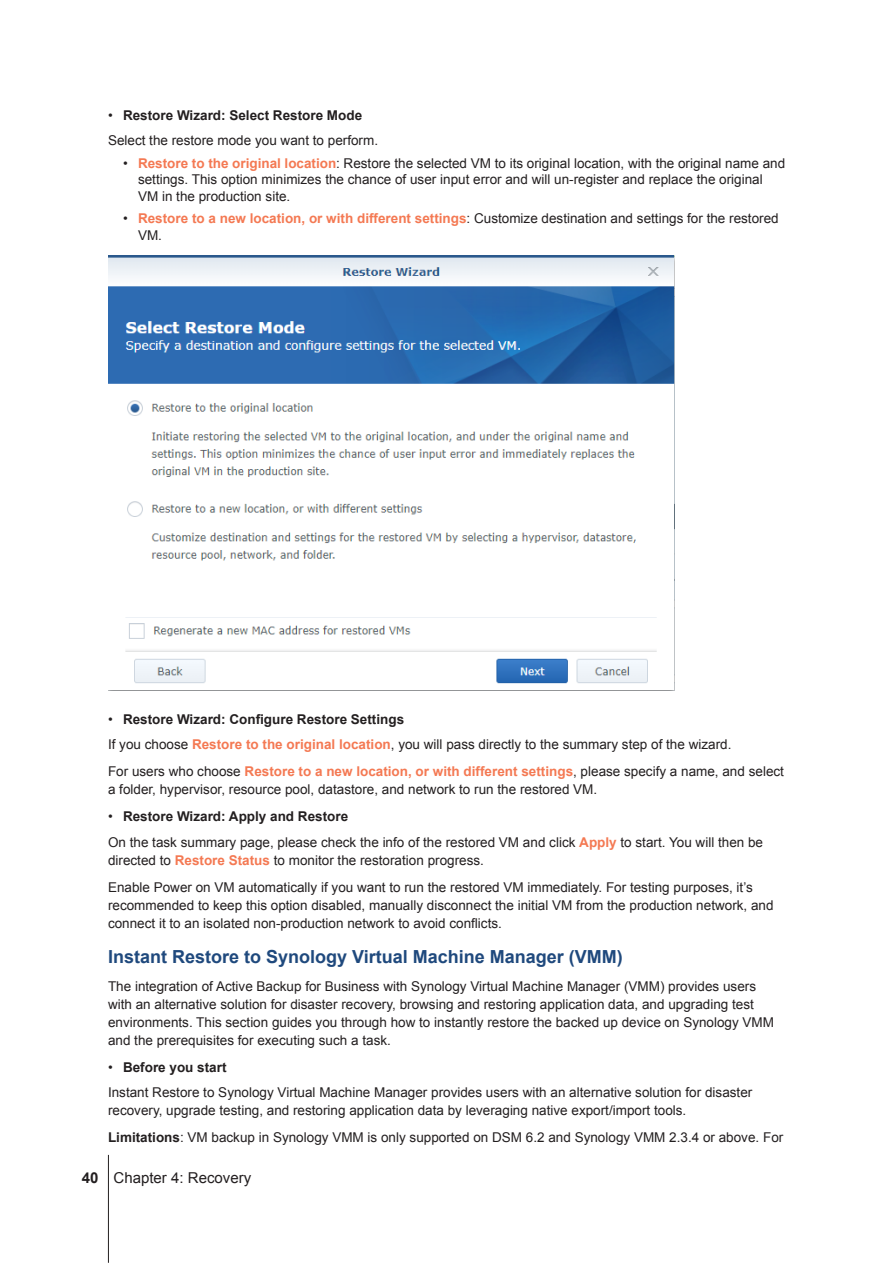
<style>
.page{position:relative;width:893px;height:1263px;background:#fff}
.page>*{position:absolute;margin:0;border:0;box-sizing:border-box;transform-origin:0 0}
.H4-sidebar{font:700 18px "Arial";color:#1f497d}
.t1{font:15px "Arial";color:#231f20}
.Body-sidebar{font:13.5px/18px "Arial";color:#231f20}
.t2{font:700 13.5px "Arial";color:#231f20}
.s1{font-weight:400}
.s2{font-weight:700;color:#f47953}
.s3{font-weight:700}
</style>
<div class="page">
<hr style="left:108px;top:1155px;width:1px;height:108px;background:#231f20">
<img style="left:108px;top:255px;width:566px;height:436px">
<p class="t2" style="left:108px;top:106px;width:256px"><span class="s1">•</span> Restore Wizard: Select Restore Mode</p>
<p class="Body-sidebar" style="left:108px;top:131px;width:272px">Select the restore mode you want to perform.</p>
<p class="Body-sidebar" style="left:138px;top:155px;width:649px;line-height:16.5px;text-indent:-15px">• <span class="s2">Restore to the original location</span>: Restore the selected VM to its original location, with the original name and settings. This option minimizes the chance of user input error and will un-register and replace the original<br>VM in the production site.</p>
<p class="Body-sidebar" style="left:138px;top:210px;width:642px;line-height:16.5px;text-indent:-15px">• <span class="s2">Restore to a new location, or with different settings</span>: Customize destination and settings for the restored<br>VM.</p>
<p class="t2" style="left:108px;top:710px;width:298px"><span class="s1">•</span> Restore Wizard: Configure Restore Settings</p>
<p class="Body-sidebar" style="left:108px;top:735px;width:625px">If you choose <span class="s2">Restore to the original location</span>, you will pass directly to the summary step of the wizard.</p>
<p class="Body-sidebar" style="left:108px;top:762px;width:677px">For users who choose <span class="s2">Restore to a new location, or with different settings</span>, please specify a name, and select a folder, hypervisor, resource pool, datastore, and network to run the restored VM.</p>
<p class="t2" style="left:108px;top:807px;width:242px"><span class="s1">•</span> Restore Wizard: Apply and Restore</p>
<p class="Body-sidebar" style="left:108px;top:833px;width:657px">On the task summary page, please check the info of the restored VM and click <span class="s2">Apply</span> to start. You will then be directed to <span class="s2">Restore Status</span> to monitor the restoration progress.</p>
<p class="Body-sidebar" style="left:108px;top:878px;width:667px">Enable Power on VM automatically if you want to run the restored VM immediately. For testing purposes, it’s recommended to keep this option disabled, manually disconnect the initial VM from the production network, and connect it to an isolated non-production network to avoid conflicts.</p>
<p class="H4-sidebar" style="left:108px;top:945px;width:516px">Instant Restore to Synology Virtual Machine Manager (VMM)</p>
<p class="Body-sidebar" style="left:108px;top:977px;width:668px">The integration of Active Backup for Business with Synology Virtual Machine Manager (VMM) provides users with an alternative solution for disaster recovery, browsing and restoring application data, and upgrading test environments. This section guides you through how to instantly restore the backed up device on Synology VMM and the prerequisites for executing such a task.</p>
<p class="t2" style="left:108px;top:1058px;width:120px"><span class="s1">•</span> Before you start</p>
<p class="Body-sidebar" style="left:108px;top:1083px;width:646px">Instant Restore to Synology Virtual Machine Manager provides users with an alternative solution for disaster recovery, upgrade testing, and restoring application data by leveraging native export/import tools.</p>
<p class="Body-sidebar" style="left:108px;top:1128px;width:677px"><span class="s3">Limitations</span>: VM backup in Synology VMM is only supported on DSM 6.2 and Synology VMM 2.3.4 or above. For</p>
<p class="t1" style="left:82px;top:1168px;width:171px"><span class="s3">40</span> Chapter 4: Recovery</p>
</div>
